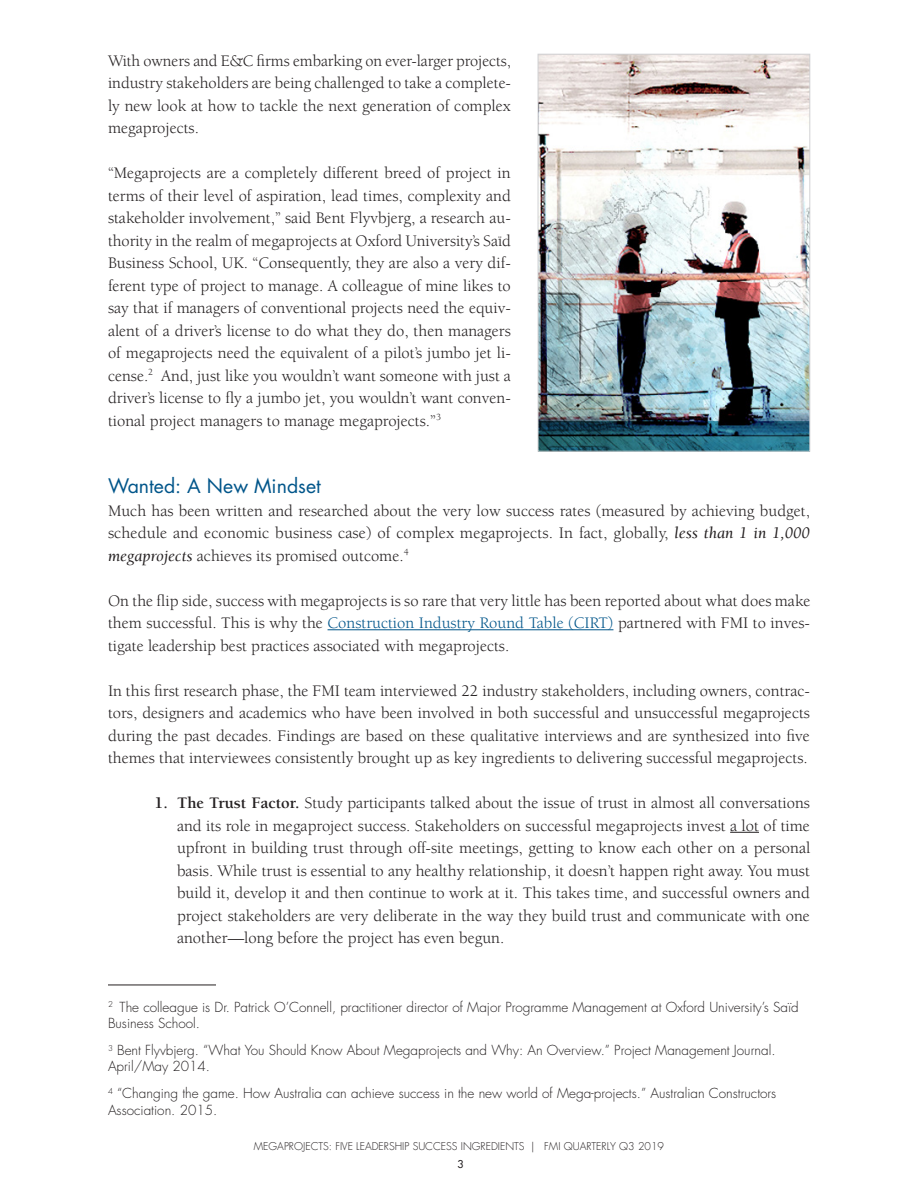
<style>
.page{position:relative;width:918px;height:1188px;background:#fff}
.page>*{position:absolute;margin:0;border:0;box-sizing:border-box;transform-origin:0 0}
.EXHIBITLine{font:19.5px "Futura Std";color:#01558a}
.MAINBODY{font:16.5px/22.5px "Berkeley Std";color:#231f20;text-align:justify}
.FOOTNOTE{font:300 13.5px/16.2px "Futura Std";color:#231f20}
.t1{font:300 10.5px "Futura LT";color:#231f20}
.t2{font:500 10.5px "Futura Std";color:#231f20}
.s1{font-style:italic}
.s2{color:#01558a}
.s3{font-weight:700}
</style>
<div class="page">
<hr style="left:328px;top:629px;width:285px;height:1px;background:#01558a">
<svg style="left:730px;top:832px;width:29px;height:1px"></svg>
<hr style="left:108px;top:985px;width:108px;height:1px;background:#231f20">
<img style="left:540px;top:56px;width:268px;height:393px">
<div style="left:538px;top:54px;width:272px;height:397px;border:1px solid #d1d2d4"></div>
<p class="MAINBODY" style="left:108px;top:49px;width:405px">With owners and E&amp;C firms embarking on ever-larger projects, industry stakeholders are being challenged to take a complete&shy;ly new look at how to tackle the next generation of complex megaprojects.</p>
<p class="MAINBODY" style="left:108px;top:162px;width:405px">“Megaprojects are a completely different breed of project in terms of their level of aspiration, lead times, complexity and stakeholder involvement,” said Bent Flyvbjerg, a research au&shy;thority in the realm of megaprojects at Oxford University’s Saïd Business School, UK. “Consequently, they are also a very dif&shy;ferent type of project to manage. A colleague of mine likes to say that if managers of conventional projects need the equiv&shy;alent of a driver’s license to do what they do, then managers of megaprojects need the equivalent of a pilot’s jumbo jet li&shy;cense.<sup>2</sup> And, just like you wouldn’t want someone with just a driver’s license to fly a jumbo jet, you wouldn’t want conven&shy;tional project managers to manage megaprojects.”<sup>3</sup></p>
<p class="EXHIBITLine" style="left:108px;top:474px;width:214px">Wanted: A New Mindset</p>
<p class="MAINBODY" style="left:108px;top:499px;width:704px">Much has been written and researched about the very low success rates (measured by achieving budget, schedule and economic business case) of complex megaprojects. In fact, globally, <span class="s1">less than 1 in 1,000 megaprojects</span> achieves its promised outcome.<sup>4</sup></p>
<p class="MAINBODY" style="left:108px;top:589px;width:704px">On the flip side, success with megaprojects is so rare that very little has been reported about what does make them successful. This is why the <span class="s2">Construction Industry Round Table (CIRT)</span> partnered with FMI to inves&shy;tigate leadership best practices associated with megaprojects.</p>
<p class="MAINBODY" style="left:108px;top:679px;width:704px">In this first research phase, the FMI team interviewed 22 industry stakeholders, including owners, contrac&shy;tors, designers and academics who have been involved in both successful and unsuccessful megaprojects during the past decades. Findings are based on these qualitative interviews and are synthesized into five themes that interviewees consistently brought up as key ingredients to delivering successful megaprojects.</p>
<p class="MAINBODY" style="left:177px;top:792px;width:635px;text-indent:-22px"><span class="s3">1. The Trust Factor.</span> Study participants talked about the issue of trust in almost all conversations and its role in megaproject success. Stakeholders on successful megaprojects invest a lot of time upfront in building trust through off-site meetings, getting to know each other on a personal basis. While trust is essential to any healthy relationship, it doesn’t happen right away. You must build it, develop it and then continue to work at it. This takes time, and successful owners and project stakeholders are very deliberate in the way they build trust and communicate with one another—long before the project has even begun.</p>
<p class="FOOTNOTE" style="left:108px;top:999px;width:692px"><sup>2</sup> The colleague is Dr. Patrick O’Connell, practitioner director of Major Programme Management at Oxford University’s Saïd<br>Business School.</p>
<p class="FOOTNOTE" style="left:108px;top:1043px;width:669px"><sup>3</sup> Bent Flyvbjerg. “What You Should Know About Megaprojects and Why: An Overview.” Project Management Journal.<br>April/May 2014.</p>
<p class="FOOTNOTE" style="left:108px;top:1086px;width:670px"><sup>4</sup> “Changing the game. How Australia can achieve success in the new world of Mega-projects.” Australian Constructors<br>Association. 2015.</p>
<p class="t1" style="left:254px;top:1140px;width:412px">MEGAPROJECTS: FIVE LEADERSHIP SUCCESS INGREDIENTS | FMI QUARTERLY Q3 2019</p>
<p class="t2" style="left:457px;top:1158px;width:8px">3</p>
</div>
